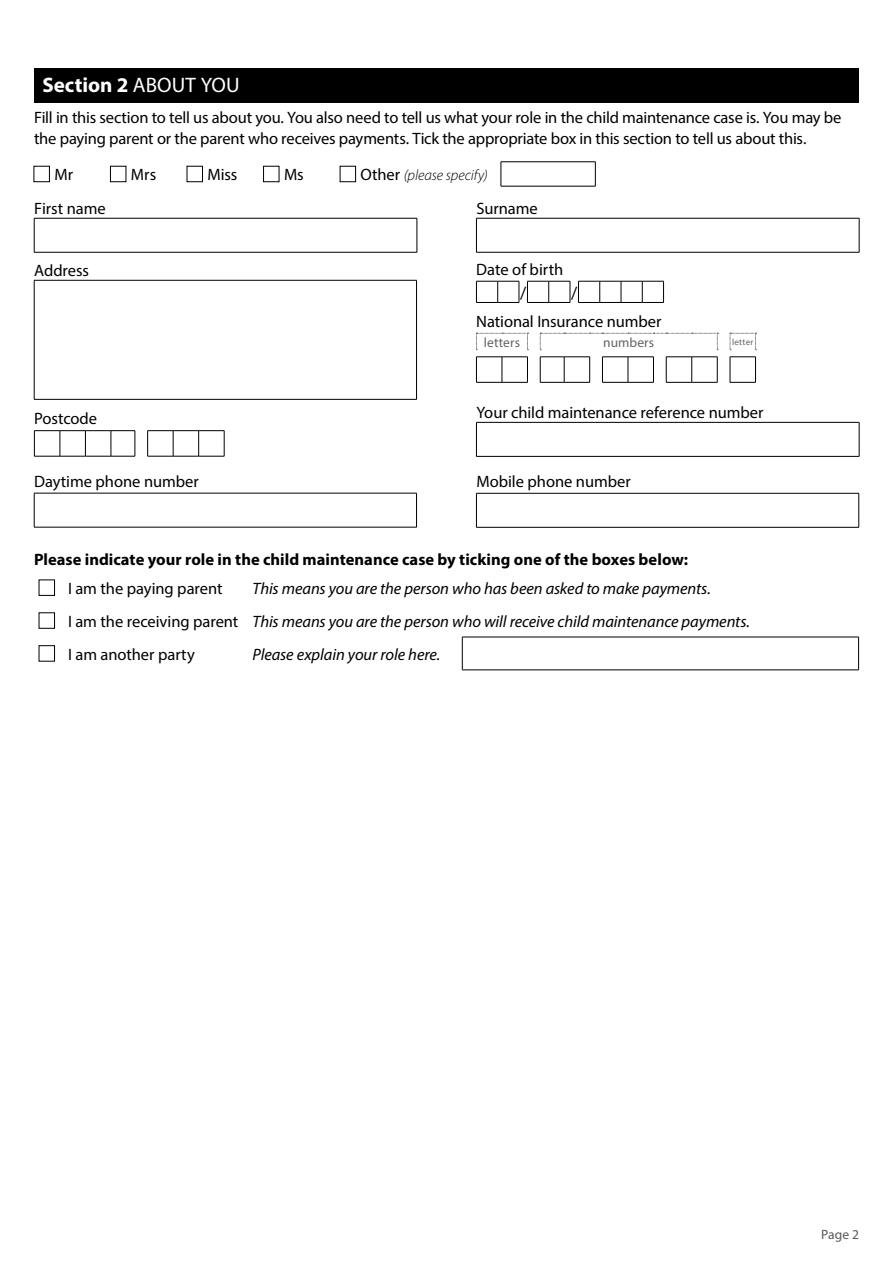
<style>
.page{position:relative;width:893px;height:1263px;background:#fff}
.page>*{position:absolute;margin:0;border:0;box-sizing:border-box;transform-origin:0 0}
.t1{font:700 21px "Myriad Pro";color:#fff}
.t2{font:18px "Myriad Pro";color:#000}
.t3{font:16.5px/21px "Myriad Pro";letter-spacing:-.01em;color:#000}
.t4{font:italic 16.5px "Myriad Pro";letter-spacing:-.005em;color:#000}
.t5{font:700 16.5px "Myriad Pro";color:#000}
.t6{font:italic 300 15px "Myriad Pro";letter-spacing:-.005em;color:#000}
.t7{font:13.5px "Myriad Pro";letter-spacing:.005em;color:#646363}
.t8{font:13.5px "Myriad Pro";color:#575756}
.t9{font:9px "Myriad Pro";letter-spacing:.02em;color:#646363}
.s1{font-weight:400}
.s2{font-weight:400;font-style:normal;font-size:16.5px}
</style>
<div class="page">
<div style="left:34px;top:68px;width:825px;height:34px;background:#000"></div>
<hr style="left:501px;top:162px;width:94px;height:1px;background:#000">
<svg style="left:501px;top:162px;width:1px;height:24px"></svg>
<svg style="left:595px;top:162px;width:1px;height:24px"></svg>
<hr style="left:501px;top:186px;width:94px;height:1px;background:#000">
<div style="left:34px;top:166px;width:16px;height:16px;border:1px solid #000"></div>
<div style="left:110px;top:166px;width:16px;height:16px;border:1px solid #000"></div>
<div style="left:187px;top:166px;width:16px;height:16px;border:1px solid #000"></div>
<div style="left:263px;top:166px;width:16px;height:16px;border:1px solid #000"></div>
<div style="left:340px;top:166px;width:16px;height:16px;border:1px solid #000"></div>
<hr style="left:34px;top:218px;width:383px;height:1px;background:#000">
<hr style="left:34px;top:218px;width:1px;height:34px;background:#000">
<hr style="left:417px;top:218px;width:1px;height:34px;background:#000">
<hr style="left:476px;top:218px;width:383px;height:1px;background:#000">
<hr style="left:476px;top:218px;width:1px;height:34px;background:#000">
<hr style="left:859px;top:218px;width:1px;height:34px;background:#000">
<hr style="left:34px;top:252px;width:383px;height:1px;background:#000">
<hr style="left:476px;top:252px;width:383px;height:1px;background:#000">
<svg style="left:476px;top:281px;width:188px;height:22px"></svg>
<hr style="left:462px;top:637px;width:397px;height:1px;background:#000">
<hr style="left:462px;top:637px;width:1px;height:33px;background:#000">
<hr style="left:858px;top:637px;width:1px;height:33px;background:#000">
<hr style="left:462px;top:670px;width:397px;height:1px;background:#000">
<div style="left:39px;top:580px;width:16px;height:16px;border:1px solid #000"></div>
<div style="left:39px;top:645px;width:16px;height:16px;border:1px solid #000"></div>
<hr style="left:476px;top:422px;width:383px;height:1px;background:#000">
<hr style="left:476px;top:423px;width:1px;height:33px;background:#000">
<hr style="left:859px;top:423px;width:1px;height:33px;background:#000">
<hr style="left:476px;top:456px;width:383px;height:1px;background:#000">
<hr style="left:34px;top:280px;width:383px;height:1px;background:#000">
<hr style="left:34px;top:280px;width:1px;height:119px;background:#000">
<hr style="left:416px;top:280px;width:1px;height:119px;background:#000">
<hr style="left:34px;top:399px;width:383px;height:1px;background:#000">
<hr style="left:34px;top:493px;width:383px;height:1px;background:#000">
<hr style="left:34px;top:493px;width:1px;height:34px;background:#000">
<hr style="left:416px;top:493px;width:1px;height:34px;background:#000">
<hr style="left:34px;top:527px;width:383px;height:1px;background:#000">
<svg style="left:34px;top:430px;width:102px;height:27px"></svg>
<svg style="left:147px;top:430px;width:78px;height:27px"></svg>
<hr style="left:476px;top:493px;width:383px;height:1px;background:#000">
<hr style="left:476px;top:493px;width:1px;height:34px;background:#000">
<hr style="left:858px;top:493px;width:1px;height:34px;background:#000">
<hr style="left:476px;top:527px;width:383px;height:1px;background:#000">
<svg style="left:476px;top:357px;width:52px;height:26px"></svg>
<svg style="left:540px;top:357px;width:50px;height:26px"></svg>
<svg style="left:602px;top:357px;width:52px;height:26px"></svg>
<svg style="left:666px;top:357px;width:52px;height:26px"></svg>
<svg style="left:730px;top:357px;width:26px;height:26px"></svg>
<svg style="left:540px;top:333px;width:178px;height:17px"></svg>
<svg style="left:730px;top:333px;width:26px;height:17px"></svg>
<svg style="left:476px;top:333px;width:52px;height:17px"></svg>
<p class="t1" style="left:43px;top:72px;width:199px">Section 2 <span class="s1">ABOUT YOU</span></p>
<p class="t3" style="left:34px;top:107px;width:809px">Fill in this section to tell us about you. You also need to tell us what your role in the child maintenance case is. You may be the paying parent or the parent who receives payments. Tick the appropriate box in this section to tell us about this.</p>
<p class="t3" style="left:54px;top:164px;width:20px">Mr</p>
<p class="t3" style="left:131px;top:164px;width:27px">Mrs</p>
<p class="t3" style="left:207px;top:164px;width:31px">Miss</p>
<p class="t3" style="left:284px;top:164px;width:21px">Ms</p>
<p class="t6" style="left:361px;top:167px;width:129px"><span class="s2">Other</span> (please specify)</p>
<p class="t3" style="left:34px;top:198px;width:73px">First name</p>
<p class="t3" style="left:476px;top:198px;width:63px">Surname</p>
<p class="t3" style="left:34px;top:260px;width:56px">Address</p>
<p class="t3" style="left:34px;top:408px;width:64px">Postcode</p>
<p class="t3" style="left:476px;top:259px;width:89px">Date of birth</p>
<p class="t2" style="left:520px;top:281px;width:8px">/</p>
<p class="t2" style="left:571px;top:281px;width:8px">/</p>
<p class="t3" style="left:476px;top:311px;width:187px">National Insurance number</p>
<p class="t7" style="left:484px;top:334px;width:38px">letters</p>
<p class="t7" style="left:603px;top:334px;width:52px">numbers</p>
<p class="t9" style="left:732px;top:336px;width:23px">letter</p>
<p class="t3" style="left:476px;top:402px;width:289px">Your child maintenance reference number</p>
<p class="t3" style="left:34px;top:471px;width:166px">Daytime phone number</p>
<p class="t3" style="left:476px;top:471px;width:156px">Mobile phone number</p>
<p class="t5" style="left:34px;top:549px;width:656px">Please indicate your role in the child maintenance case by ticking one of the boxes below:</p>
<p class="t3" style="left:68px;top:577px;width:156px">I am the paying parent</p>
<p class="t4" style="left:253px;top:578px;width:460px">This means you are the person who has been asked to make payments.</p>
<p class="t3" style="left:68px;top:610px;width:172px">I am the receiving parent</p>
<p class="t4" style="left:253px;top:611px;width:499px">This means you are the person who will receive child maintenance payments.</p>
<p class="t3" style="left:68px;top:643px;width:128px">I am another party</p>
<p class="t4" style="left:253px;top:644px;width:189px">Please explain your role here.</p>
<p class="t8" style="left:821px;top:1226px;width:39px">Page 2</p>
</div>
